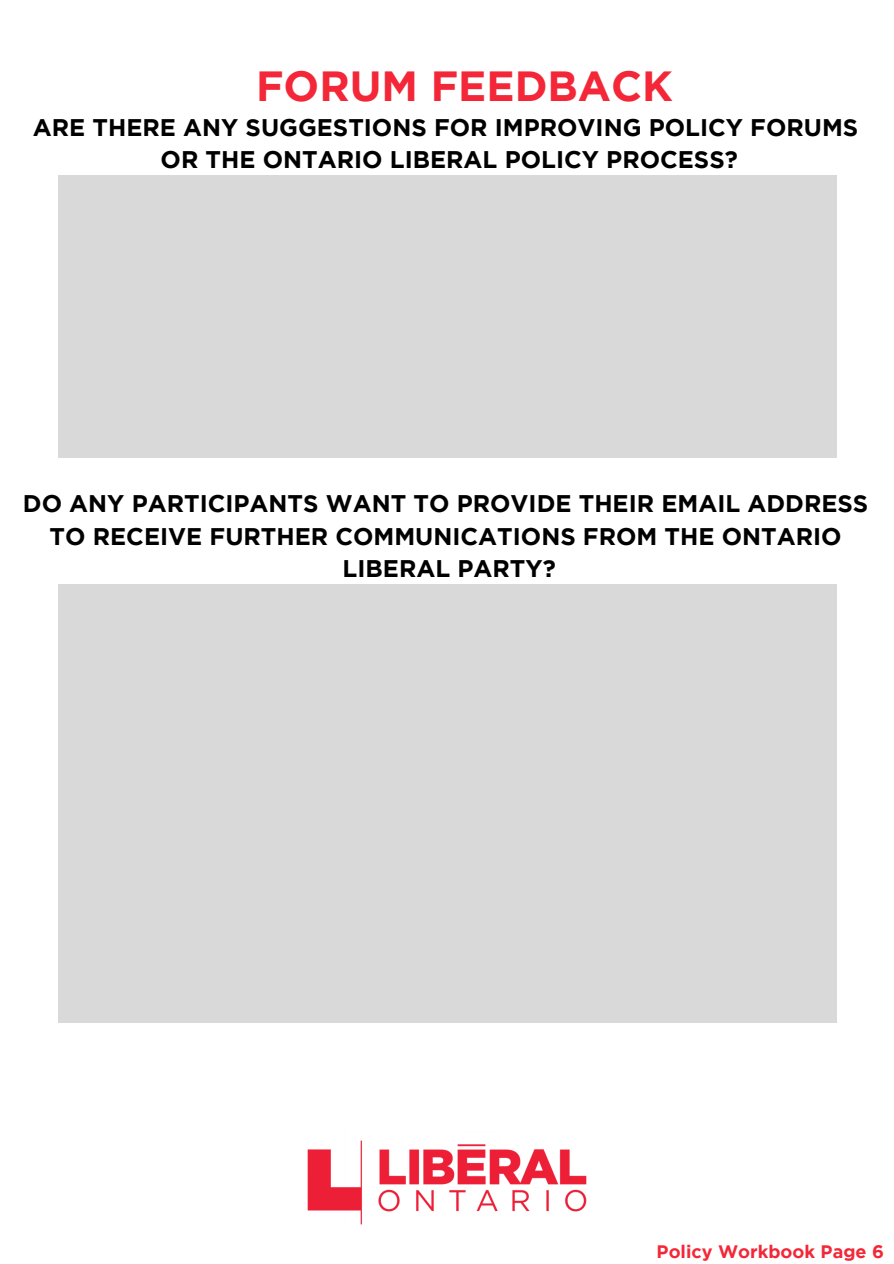
<style>
.page{position:relative;width:894px;height:1264px;background:#fff}
.page>*{position:absolute;margin:0;border:0;box-sizing:border-box;transform-origin:0 0}
.t1{font:700 42px "Gotham";color:#f32737}
.t2{font:700 24px/32.7px "Gotham";color:#000;text-align:center}
.t3{font:700 18px "Gotham";color:#f32737}
</style>
<div class="page">
<div style="left:58px;top:175px;width:778px;height:283px;background:#d9d9d9"></div>
<div style="left:58px;top:584px;width:778px;height:438px;background:#d9d9d9"></div>
<img style="left:307px;top:1140px;width:280px;height:85px">
<h1 class="t1" style="left:256px;top:70px;width:418px">FORUM FEEDBACK</h1>
<p class="t2" style="left:33px;top:112px;width:826px">ARE THERE ANY SUGGESTIONS FOR IMPROVING POLICY FORUMS<br>OR THE ONTARIO LIBERAL POLICY PROCESS?</p>
<p class="t2" style="left:23px;top:489px;width:846px">DO ANY PARTICIPANTS WANT TO PROVIDE THEIR EMAIL ADDRESS<br>TO RECEIVE FURTHER COMMUNICATIONS FROM THE ONTARIO<br>LIBERAL PARTY?</p>
<p class="t3" style="left:656px;top:1245px;width:229px">Policy Workbook Page 6</p>
</div>
